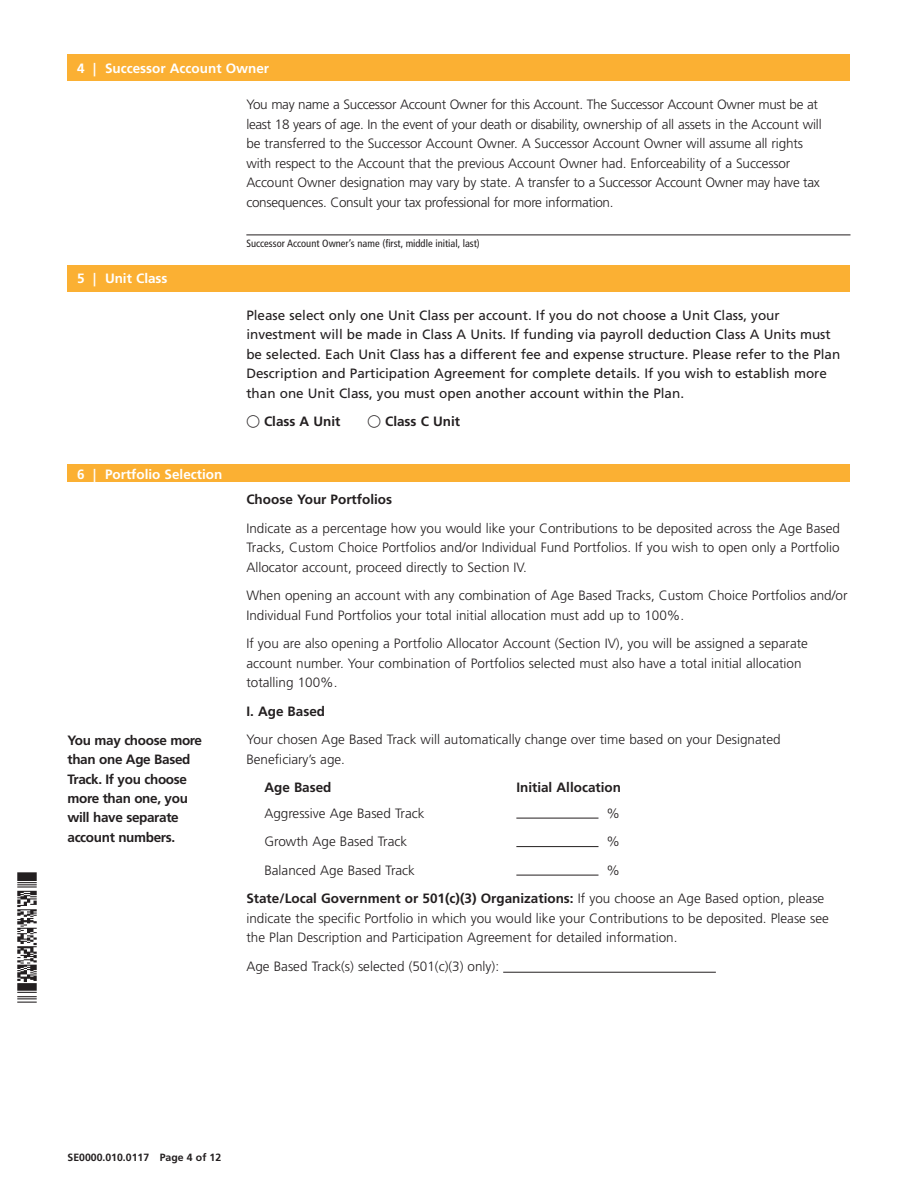
<style>
.page{position:relative;width:918px;height:1188px;background:#fff}
.page>*{position:absolute;margin:0;border:0;box-sizing:border-box;transform-origin:0 0}
.t1{font:300 13.5px/19.5px "Frutiger LT Std";color:#231f20}
.t2{font:13.5px/19.5px "Frutiger LT Std";color:#231f20}
.t3{font:700 13.5px/28.5px "Frutiger LT Std";color:#231f20}
.t4{font:700 13.5px/19.5px "Frutiger LT Std";letter-spacing:-.025em;color:#231f20}
.t5{font:700 13.5px "Frutiger LT Std";color:#fff}
.t6{font:condensed 10.5px "Frutiger LT Std";color:#231f20}
.t7{font:700 10.5px "Frutiger LT Std";color:#231f20}
.s1{font-weight:300}
</style>
<div class="page">
<img style="left:17px;top:872px;width:20px;height:131px">
<div style="left:68px;top:464px;width:782px;height:18px;background:#fbb033"></div>
<hr style="left:516px;top:818px;width:82px;height:1px;background:#231f20">
<hr style="left:516px;top:846px;width:82px;height:1px;background:#231f20">
<hr style="left:516px;top:875px;width:82px;height:1px;background:#231f20">
<hr style="left:503px;top:972px;width:213px;height:1px;background:#231f20">
<div style="left:68px;top:265px;width:782px;height:27px;background:#fbb033"></div>
<hr style="left:246px;top:235px;width:604px;height:1px;background:#231f20">
<div style="left:68px;top:54px;width:782px;height:27px;background:#fbb033"></div>
<p class="t5" style="left:77px;top:60px;width:193px">4 | Successor Account Owner</p>
<p class="t5" style="left:77px;top:271px;width:92px">5 | Unit Class</p>
<p class="t5" style="left:77px;top:466px;width:147px">6 | Portfolio Selection</p>
<p class="t4" style="left:68px;top:730px;width:136px">You may choose more than one Age Based<br>Track. If you choose more than one, you will have separate account numbers.</p>
<p class="t1" style="left:246px;top:95px;width:577px">You may name a Successor Account Owner for this Account. The Successor Account Owner must be at least 18 years of age. In the event of your death or disability, ownership of all assets in the Account will be transferred to the Successor Account Owner. A Successor Account Owner will assume all rights with respect to the Account that the previous Account Owner had. Enforceability of a Successor Account Owner designation may vary by state. A transfer to a Successor Account Owner may have tax consequences. Consult your tax professional for more information.</p>
<p class="t6" style="left:246px;top:237px;width:235px">Successor Account Owner’s name (first, middle initial, last)</p>
<p class="t2" style="left:246px;top:305px;width:596px">Please select only one Unit Class per account. If you do not choose a Unit Class, your investment will be made in Class A Units. If funding via payroll deduction Class A Units must be selected. Each Unit Class has a different fee and expense structure. Please refer to the Plan Description and Participation Agreement for complete details. If you wish to establish more than one Unit Class, you must open another account within the Plan.</p>
<p class="t3" style="left:264px;top:407px;width:78px">Class A Unit</p>
<p class="t3" style="left:385px;top:407px;width:77px">Class C Unit</p>
<p class="t3" style="left:246px;top:486px;width:147px">Choose Your Portfolios</p>
<p class="t1" style="left:246px;top:519px;width:595px;text-align:justify">Indicate as a percentage how you would like your Contributions to be deposited across the Age Based Tracks, Custom Choice Portfolios and/or Individual Fund Portfolios. If you wish to open only a Portfolio Allocator account, proceed directly to Section IV.</p>
<p class="t1" style="left:246px;top:586px;width:603px">When opening an account with any combination of Age Based Tracks, Custom Choice Portfolios and/or<br>Individual Fund Portfolios your total initial allocation must add up to 100%.</p>
<p class="t1" style="left:246px;top:634px;width:563px">If you are also opening a Portfolio Allocator Account (Section IV), you will be assigned a separate account number. Your combination of Portfolios selected must also have a total initial allocation totalling 100%.</p>
<p class="t3" style="left:246px;top:697px;width:80px">I. Age Based</p>
<p class="t1" style="left:246px;top:730px;width:536px">Your chosen Age Based Track will automatically change over time based on your Designated<br>Beneficiary’s age.</p>
<p class="t3" style="left:264px;top:773px;width:69px">Age Based</p>
<p class="t3" style="left:516px;top:773px;width:106px">Initial Allocation</p>
<p class="t1" style="left:264px;top:804px;width:162px">Aggressive Age Based Track</p>
<p class="t1" style="left:606px;top:804px;width:15px">%</p>
<p class="t1" style="left:264px;top:832px;width:144px">Growth Age Based Track</p>
<p class="t1" style="left:606px;top:832px;width:15px">%</p>
<p class="t1" style="left:264px;top:861px;width:152px">Balanced Age Based Track</p>
<p class="t3" style="left:246px;top:856px;width:579px;text-indent:360px"><span class="s1">%<br></span>State/Local Government or 501(c)(3) Organizations: <span class="s1">If you choose an Age Based option, please</span></p>
<p class="t1" style="left:246px;top:909px;width:584px">indicate the specific Portfolio in which you would like your Contributions to be deposited. Please see the Plan Description and Participation Agreement for detailed information.</p>
<p class="t1" style="left:246px;top:957px;width:254px">Age Based Track(s) selected (501(c)(3) only):</p>
<p class="t7" style="left:68px;top:1151px;width:155px">SE0000.010.0117 Page 4 of 12</p>
</div>
